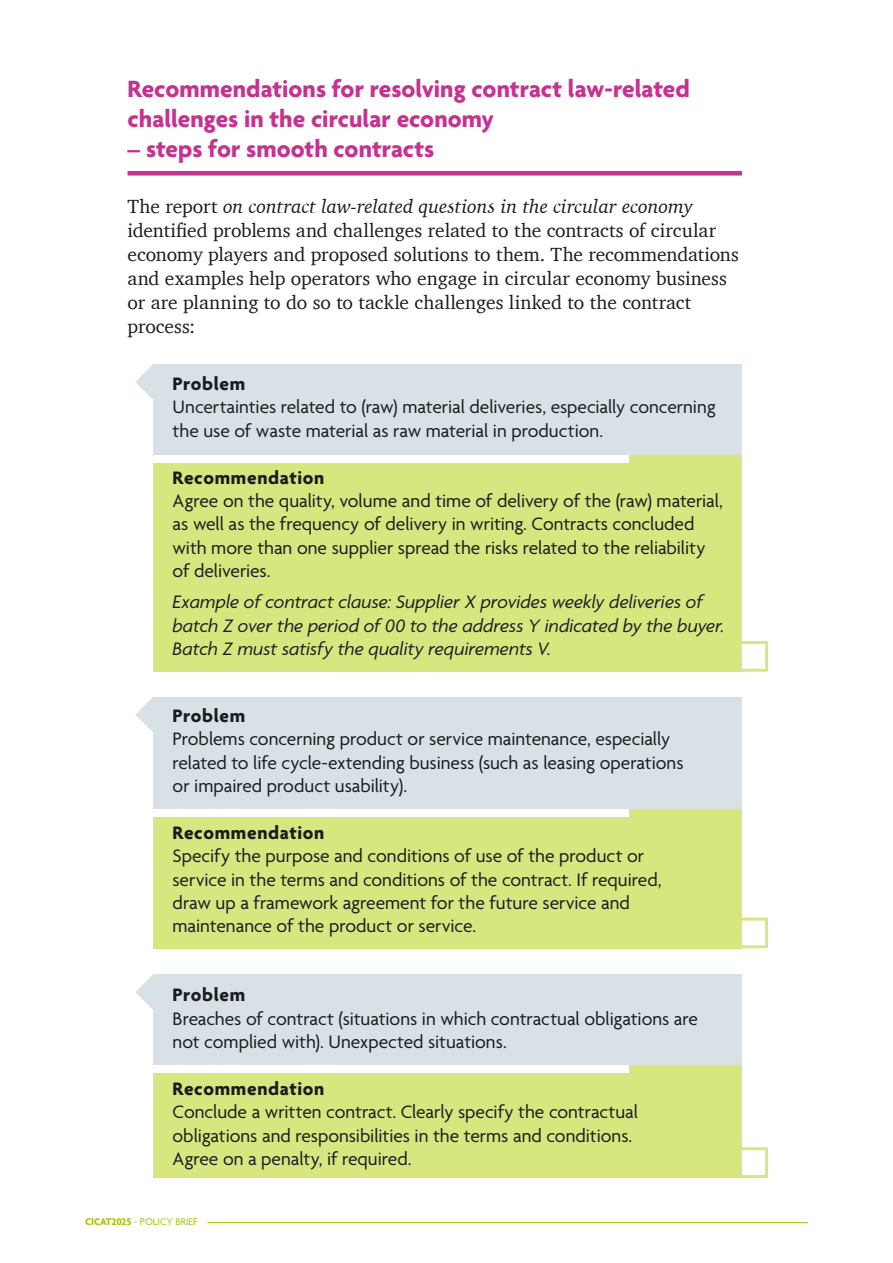
<style>
.page{position:relative;width:893px;height:1263px;background:#fff}
.page>*{position:absolute;margin:0;border:0;box-sizing:border-box;transform-origin:0 0}
.small_headline{font:700 25.5px/30px "Agenda";color:#c5328f}
.table_english{font:19.5px/23.4px "Agenda";color:#1b1c20}
.english_main{font:19.5px/24px "Charter";color:#1b1c20}
.table_english-2{font:italic 19.5px/23.4px "Agenda";letter-spacing:-.005em;color:#1b1c20}
.table_english-3{font:700 19.5px "Agenda";letter-spacing:.035em;color:#1b1c20}
.t1{font:10.5px "Agenda";color:#a3c400}
.s1{font-style:italic}
.s2{font-weight:700}
</style>
<div class="page">
<div style="left:629px;top:418px;width:112px;height:91px;background:#d8e680"></div>
<div style="left:153px;top:364px;width:588px;height:91px;background:#d8e2e6"></div>
<div style="left:153px;top:464px;width:588px;height:208px;background:#d8e680"></div>
<svg style="left:135px;top:365px;width:18px;height:34px"></svg>
<div style="left:629px;top:772px;width:112px;height:90px;background:#d8e680"></div>
<div style="left:153px;top:697px;width:588px;height:112px;background:#d8e2e6"></div>
<div style="left:153px;top:817px;width:588px;height:131px;background:#d8e680"></div>
<svg style="left:135px;top:697px;width:18px;height:35px"></svg>
<svg style="left:741px;top:639px;width:28px;height:33px"></svg>
<svg style="left:736px;top:916px;width:33px;height:33px"></svg>
<div style="left:629px;top:1028px;width:112px;height:91px;background:#d8e680"></div>
<div style="left:153px;top:975px;width:588px;height:90px;background:#d8e2e6"></div>
<div style="left:153px;top:1074px;width:588px;height:104px;background:#d8e680"></div>
<svg style="left:135px;top:975px;width:18px;height:34px"></svg>
<svg style="left:741px;top:1146px;width:28px;height:32px"></svg>
<div style="left:128px;top:171px;width:614px;height:5px;background:#c5328f"></div>
<hr style="left:207px;top:1222px;width:601px;height:1px;background:#a3c400">
<h2 class="small_headline" style="left:128px;top:74px;width:564px">Recommendations for resolving contract law-related challenges in the circular economy</h2>
<h2 class="small_headline" style="left:128px;top:134px;width:308px">– steps for smooth contracts</h2>
<p class="english_main" style="left:128px;top:194px;width:613px">The report <span class="s1">on contract law-related questions in the circular economy </span>identified problems and challenges related to the contracts of circular economy players and proposed solutions to them. The recommendations and examples help operators who engage in circular economy business or are planning to do so to tackle challenges linked to the contract process:</p>
<p class="table_english-3" style="left:173px;top:372px;width:74px">Problem</p>
<p class="table_english" style="left:173px;top:395px;width:545px">Uncertainties related to (raw) material deliveries, especially concerning the use of waste material as raw material in production.</p>
<p class="table_english-3" style="left:173px;top:465px;width:153px">Recommendation</p>
<p class="table_english" style="left:173px;top:489px;width:552px">Agree on the quality, volume and time of delivery of the (raw) material, as well as the frequency of delivery in writing. Contracts concluded with more than one supplier spread the risks related to the reliability of deliveries.</p>
<p class="table_english-2" style="left:173px;top:590px;width:553px">Example of contract clause: Supplier X provides weekly deliveries of batch Z over the period of 00 to the address Y indicated by the buyer.<br>Batch Z must satisfy the quality requirements V.</p>
<p class="table_english-3" style="left:173px;top:703px;width:74px">Problem</p>
<p class="table_english" style="left:173px;top:727px;width:512px">Problems concerning product or service maintenance, especially related to life cycle-extending business (such as leasing operations or impaired product usability).</p>
<p class="table_english-3" style="left:173px;top:820px;width:153px">Recommendation</p>
<p class="table_english" style="left:173px;top:844px;width:491px">Specify the purpose and conditions of use of the product or service in the terms and conditions of the contract. If required, draw up a framework agreement for the future service and maintenance of the product or service.</p>
<p class="table_english-3" style="left:173px;top:983px;width:74px">Problem</p>
<p class="table_english" style="left:173px;top:1006px;width:527px">Breaches of contract (situations in which contractual obligations are not complied with). Unexpected situations.</p>
<p class="table_english-3" style="left:173px;top:1077px;width:153px">Recommendation</p>
<p class="table_english" style="left:173px;top:1100px;width:467px">Conclude a written contract. Clearly specify the contractual obligations and responsibilities in the terms and conditions.</p>
<p class="table_english" style="left:173px;top:1147px;width:241px">Agree on a penalty, if required.</p>
<p class="t1" style="left:85px;top:1215px;width:114px"><span class="s2">CICAT2025</span> - POLICY BRIEF</p>
</div>
